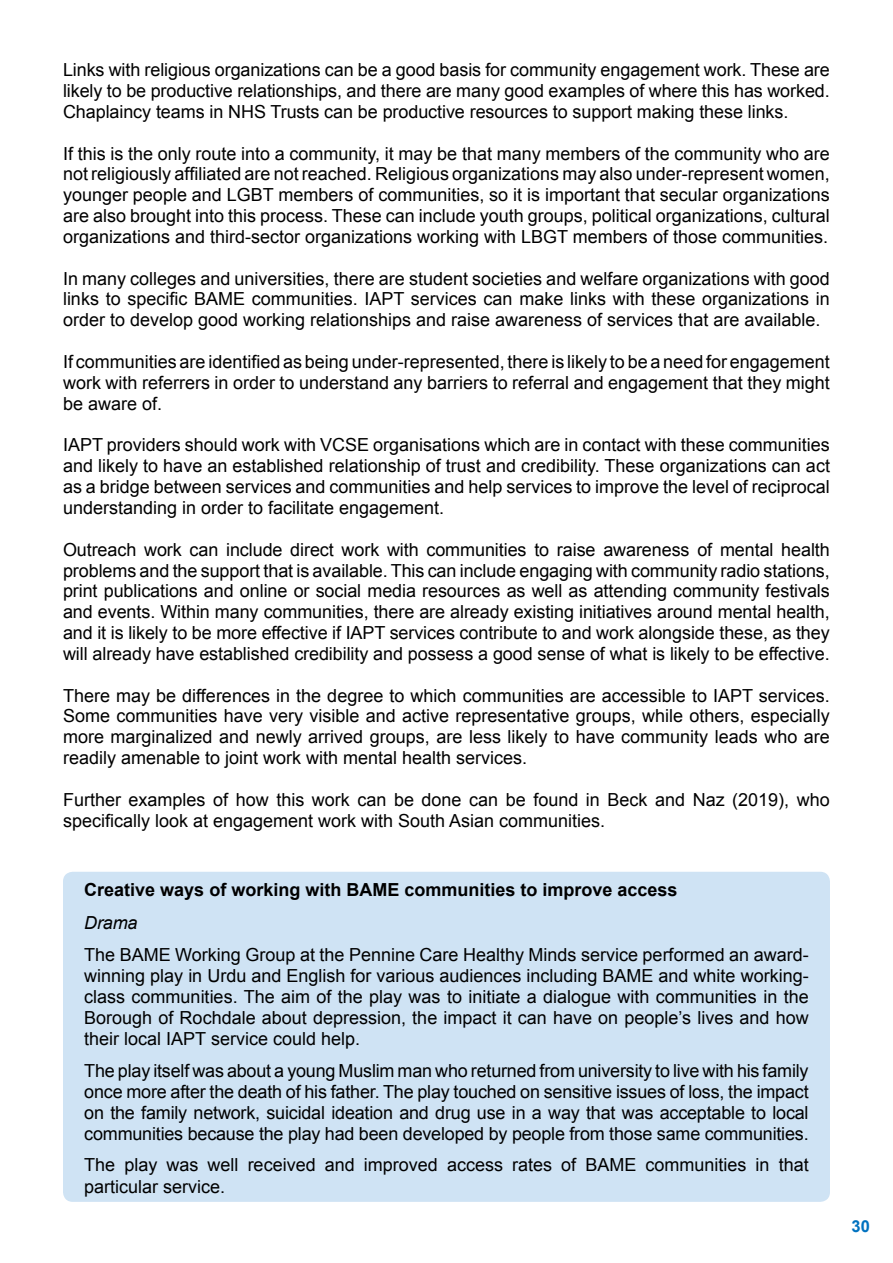
<style>
.page{position:relative;width:893px;height:1263px;background:#fff}
.page>*{position:absolute;margin:0;border:0;box-sizing:border-box;transform-origin:0 0}
.t1{font:18px/20.9px "Arial";color:#000;text-align:justify}
.t2{font:700 18px "Arial";color:#000}
.t3{font:italic 18px "Arial";letter-spacing:-.01em;color:#000}
.t4{font:700 16.5px "Arial";color:#0072c0}
</style>
<div class="page">
<div style="left:63px;top:872px;width:767px;height:330px;background:#cfe3f4;border-radius:10px"></div>
<p class="t1" style="left:63px;top:60px;width:768px">Links with religious organizations can be a good basis for community engagement work. These are likely to be productive relationships, and there are many good examples of where this has worked.<br>Chaplaincy teams in NHS Trusts can be productive resources to support making these links.</p>
<p class="t1" style="left:63px;top:143px;width:768px">If this is the only route into a community, it may be that many members of the community who are not religiously affiliated are not reached. Religious organizations may also under-represent women, younger people and LGBT members of communities, so it is important that secular organizations are also brought into this process. These can include youth groups, political organizations, cultural organizations and third-sector organizations working with LBGT members of those communities.</p>
<p class="t1" style="left:63px;top:268px;width:768px">In many colleges and universities, there are student societies and welfare organizations with good links to specific BAME communities. IAPT services can make links with these organizations in order to develop good working relationships and raise awareness of services that are available.</p>
<p class="t1" style="left:63px;top:351px;width:768px">If communities are identified as being under-represented, there is likely to be a need for engagement work with referrers in order to understand any barriers to referral and engagement that they might be aware of.</p>
<p class="t1" style="left:63px;top:435px;width:768px">IAPT providers should work with VCSE organisations which are in contact with these communities and likely to have an established relationship of trust and credibility. These organizations can act as a bridge between services and communities and help services to improve the level of reciprocal understanding in order to facilitate engagement.</p>
<p class="t1" style="left:63px;top:539px;width:768px">Outreach work can include direct work with communities to raise awareness of mental health problems and the support that is available. This can include engaging with community radio stations, print publications and online or social media resources as well as attending community festivals and events. Within many communities, there are already existing initiatives around mental health, and it is likely to be more effective if IAPT services contribute to and work alongside these, as they will already have established credibility and possess a good sense of what is likely to be effective.</p>
<p class="t1" style="left:63px;top:685px;width:768px">There may be differences in the degree to which communities are accessible to IAPT services.<br>Some communities have very visible and active representative groups, while others, especially more marginalized and newly arrived groups, are less likely to have community leads who are readily amenable to joint work with mental health services.</p>
<p class="t1" style="left:63px;top:789px;width:768px">Further examples of how this work can be done can be found in Beck and Naz (2019), who specifically look at engagement work with South Asian communities.</p>
<p class="t2" style="left:84px;top:877px;width:595px">Creative ways of working with BAME communities to improve access</p>
<p class="t3" style="left:84px;top:911px;width:55px">Drama</p>
<p class="t1" style="left:84px;top:944px;width:726px">The BAME Working Group at the Pennine Care Healthy Minds service performed an award&shy;winning play in Urdu and English for various audiences including BAME and white working&shy;class communities. The aim of the play was to initiate a dialogue with communities in the Borough of Rochdale about depression, the impact it can have on people’s lives and how their local IAPT service could help.</p>
<p class="t1" style="left:84px;top:1060px;width:726px">The play itself was about a young Muslim man who returned from university to live with his family once more after the death of his father. The play touched on sensitive issues of loss, the impact on the family network, suicidal ideation and drug use in a way that was acceptable to local communities because the play had been developed by people from those same communities.</p>
<p class="t1" style="left:84px;top:1154px;width:726px;line-height:21.8px">The play was well received and improved access rates of BAME communities in that particular service.</p>
<p class="t4" style="left:851px;top:1216px;width:20px">30</p>
</div>
